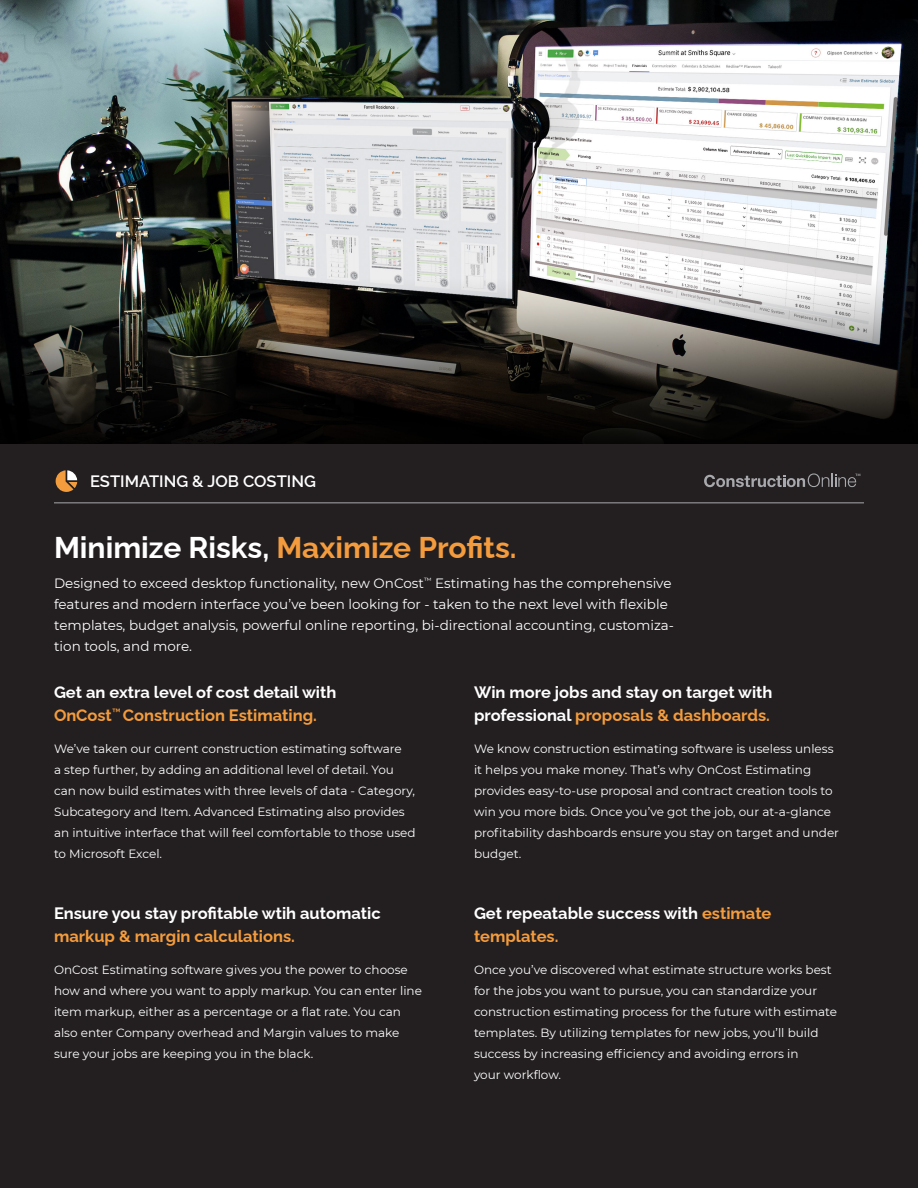
<style>
.page{position:relative;width:918px;height:1188px;background:#fff}
.page>*{position:absolute;margin:0;border:0;box-sizing:border-box;transform-origin:0 0}
.t1{font:700 30px "Raleway";color:#f49c3d}
.t2{font:700 16.5px/22.5px "Raleway";color:#fff}
.t3{font:600 16.5px "Raleway";color:#fff}
.t4{font:13.5px/21px "Montserrat";color:#fff}
.t5{font:12px/21px "Montserrat";color:#fff}
.s1{color:#fff}
.s2{color:#f49c3d}
</style>
<div class="page">
<div style="left:0;top:412px;width:918px;height:776px;background:#231f20"></div>
<img style="left:0;top:0;width:918px;height:444px">
<svg style="left:56px;top:470px;width:21px;height:22px"></svg>
<hr style="left:54px;top:502px;width:810px;height:1px;background:#a8a9ad">
<svg style="left:704px;top:473px;width:156px;height:14px"></svg>
<p class="t3" style="left:90px;top:468px;width:227px">ESTIMATING &amp; JOB COSTING</p>
<p class="t1" style="left:54px;top:523px;width:464px"><span class="s1">Minimize Risks,</span> Maximize Profits.</p>
<p class="t4" style="left:54px;top:572px;width:621px">Designed to exceed desktop functionality, new OnCost<sup>™</sup> Estimating has the comprehensive features and modern interface you’ve been looking for - taken to the next level with flexible templates, budget analysis, powerful online reporting, bi-directional accounting, customiza&shy;tion tools, and more.</p>
<p class="t2" style="left:54px;top:679px;width:284px">Get an extra level of cost detail with<br><span class="s2">OnCost</span><sup>™</sup> <span class="s2">Construction Estimating.</span></p>
<p class="t5" style="left:54px;top:737px;width:363px">We’ve taken our current construction estimating software<br>a step further, by adding an additional level of detail. You can now build estimates with three levels of data - Category, Subcategory and Item. Advanced Estimating also provides an intuitive interface that will feel comfortable to those used to Microsoft Excel.</p>
<p class="t2" style="left:54px;top:900px;width:328px">Ensure you stay profitable wtih automatic <span class="s2">markup &amp; margin calculations.</span></p>
<p class="t5" style="left:54px;top:958px;width:370px">OnCost Estimating software gives you the power to choose how and where you want to apply markup. You can enter line item markup, either as a percentage or a flat rate. You can also enter Company overhead and Margin values to make sure your jobs are keeping you in the black.</p>
<p class="t2" style="left:474px;top:679px;width:300px">Win more jobs and stay on target with professional <span class="s2">proposals &amp; dashboards.</span></p>
<p class="t5" style="left:474px;top:737px;width:367px">We know construction estimating software is useless unless it helps you make money. That’s why OnCost Estimating provides easy-to-use proposal and contract creation tools to win you more bids. Once you’ve got the job, our at-a-glance profitability dashboards ensure you stay on target and under budget.</p>
<p class="t2" style="left:474px;top:900px;width:299px">Get repeatable success with <span class="s2">estimate templates.</span></p>
<p class="t5" style="left:474px;top:958px;width:365px">Once you’ve discovered what estimate structure works best for the jobs you want to pursue, you can standardize your construction estimating process for the future with estimate templates. By utilizing templates for new jobs, you’ll build success by increasing efficiency and avoiding errors in<br>your workflow.</p>
</div>
